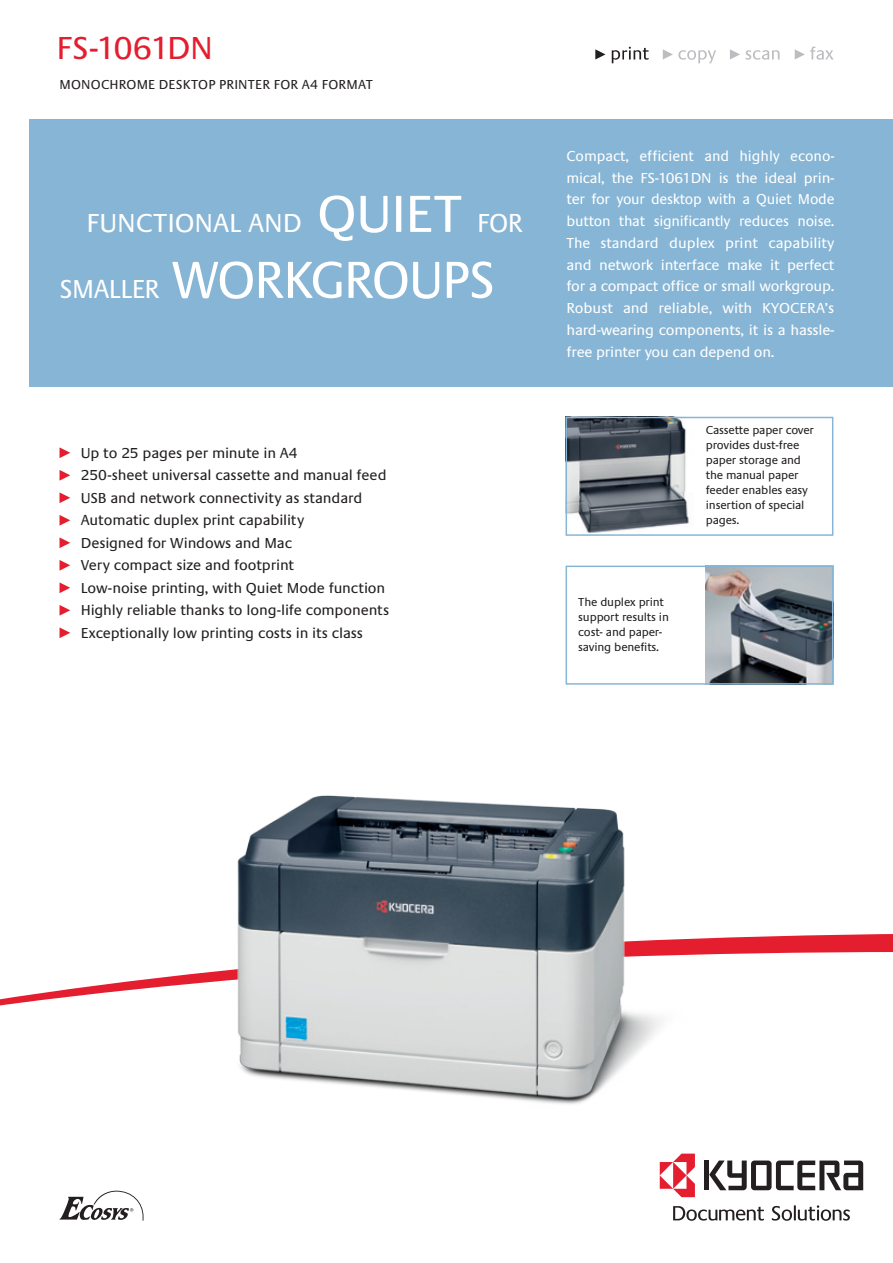
<style>
.page{position:relative;width:893px;height:1263px;background:#fff}
.page>*{position:absolute;margin:0;border:0;box-sizing:border-box;transform-origin:0 0}
.t1{font:54px "Praxis EF";letter-spacing:-.03em;color:#fff}
.t2{font:33px "Praxis EF";letter-spacing:-.035em;color:#e41d2f}
.t3{font:27px "Praxis EF";letter-spacing:-.01em;color:#fff}
.t4{font:15px/21.8px "Praxis EF";letter-spacing:-.015em;color:#fff;text-align:justify}
.t5{font:15px/22.5px "Praxis EF";letter-spacing:-.01em;color:#231f20}
.t6{font:13.5px "Praxis EF";letter-spacing:.015em;color:#231f20}
.t7{font:12px/15px "Praxis EF";letter-spacing:-.015em;color:#231f20}
.s1{font-size:54px}
.s2{font-size:27px}
</style>
<div class="page">
<img style="left:706px;top:569px;width:124px;height:113px">
<img style="left:569px;top:420px;width:120px;height:113px">
<div style="left:30px;top:119px;width:863px;height:268px;background:#87b5d5"></div>
<div style="left:566px;top:566px;width:267px;height:119px;border:2px solid #87b5d5"></div>
<div style="left:566px;top:417px;width:267px;height:119px;border:2px solid #87b5d5"></div>
<svg style="left:795px;top:47px;width:38px;height:13px"></svg>
<svg style="left:746px;top:50px;width:33px;height:10px"></svg>
<svg style="left:595px;top:49px;width:10px;height:11px"></svg>
<svg style="left:663px;top:49px;width:53px;height:14px"></svg>
<svg style="left:612px;top:47px;width:37px;height:16px"></svg>
<svg style="left:730px;top:49px;width:10px;height:11px"></svg>
<svg style="left:60px;top:447px;width:10px;height:11px"></svg>
<svg style="left:60px;top:470px;width:10px;height:11px"></svg>
<svg style="left:60px;top:492px;width:10px;height:11px"></svg>
<svg style="left:60px;top:515px;width:10px;height:11px"></svg>
<svg style="left:60px;top:537px;width:10px;height:11px"></svg>
<svg style="left:60px;top:560px;width:10px;height:11px"></svg>
<svg style="left:60px;top:582px;width:10px;height:11px"></svg>
<svg style="left:60px;top:605px;width:10px;height:11px"></svg>
<svg style="left:60px;top:627px;width:10px;height:11px"></svg>
<svg style="left:60px;top:1191px;width:83px;height:29px"></svg>
<svg style="left:762px;top:934px;width:131px;height:18px;background:#e52b3c"></svg>
<svg style="left:0;top:952px;width:885px;height:54px"></svg>
<img style="left:210px;top:795px;width:552px;height:403px">
<div style="left:704px;top:1160px;width:5px;height:30px;background:#231f20"></div>
<svg style="left:709px;top:1160px;width:154px;height:30px"></svg>
<svg style="left:660px;top:1153px;width:35px;height:44px"></svg>
<svg style="left:772px;top:1205px;width:78px;height:16px"></svg>
<svg style="left:673px;top:1206px;width:91px;height:15px"></svg>
<h2 class="t2" style="left:56px;top:30px;width:158px">FS-1061DN</h2>
<p class="t6" style="left:60px;top:77px;width:315px">MONOCHROME DESKTOP PRINTER FOR A4 FORMAT</p>
<h3 class="t3" style="left:87px;top:208px;width:438px">FUNCTIONAL AND <span class="s1">QUIET</span> FOR</h3>
<h1 class="t1" style="left:60px;top:251px;width:437px"><span class="s2">SMALLER</span> WORKGROUPS</h1>
<p class="t5" style="left:81px;top:442px;width:310px">Up to 25 pages per minute in A4<br>250-sheet universal cassette and manual feed USB and network connectivity as standard Automatic duplex print capability<br>Designed for Windows and Mac<br>Very compact size and footprint<br>Low-noise printing, with Quiet Mode function Highly reliable thanks to long-life components Exceptionally low printing costs in its class</p>
<p class="t4" style="left:567px;top:145px;width:270px">Compact, efficient and highly econo&shy;mical, the FS-1061DN is the ideal prin&shy;ter for your desktop with a Quiet Mode button that significantly reduces noise.<br>The standard duplex print capability and network interface make it perfect for a compact office or small workgroup.<br>Robust and reliable, with KYOCERA’s hard-wearing components, it is a hassle&shy;free printer you can depend on.</p>
<p class="t7" style="left:578px;top:594px;width:92px">The duplex print support results in cost- and paper&shy;saving benefits.</p>
<p class="t7" style="left:706px;top:423px;width:110px">Cassette paper cover provides dust-free paper storage and the manual paper feeder enables easy insertion of special pages.</p>
</div>
